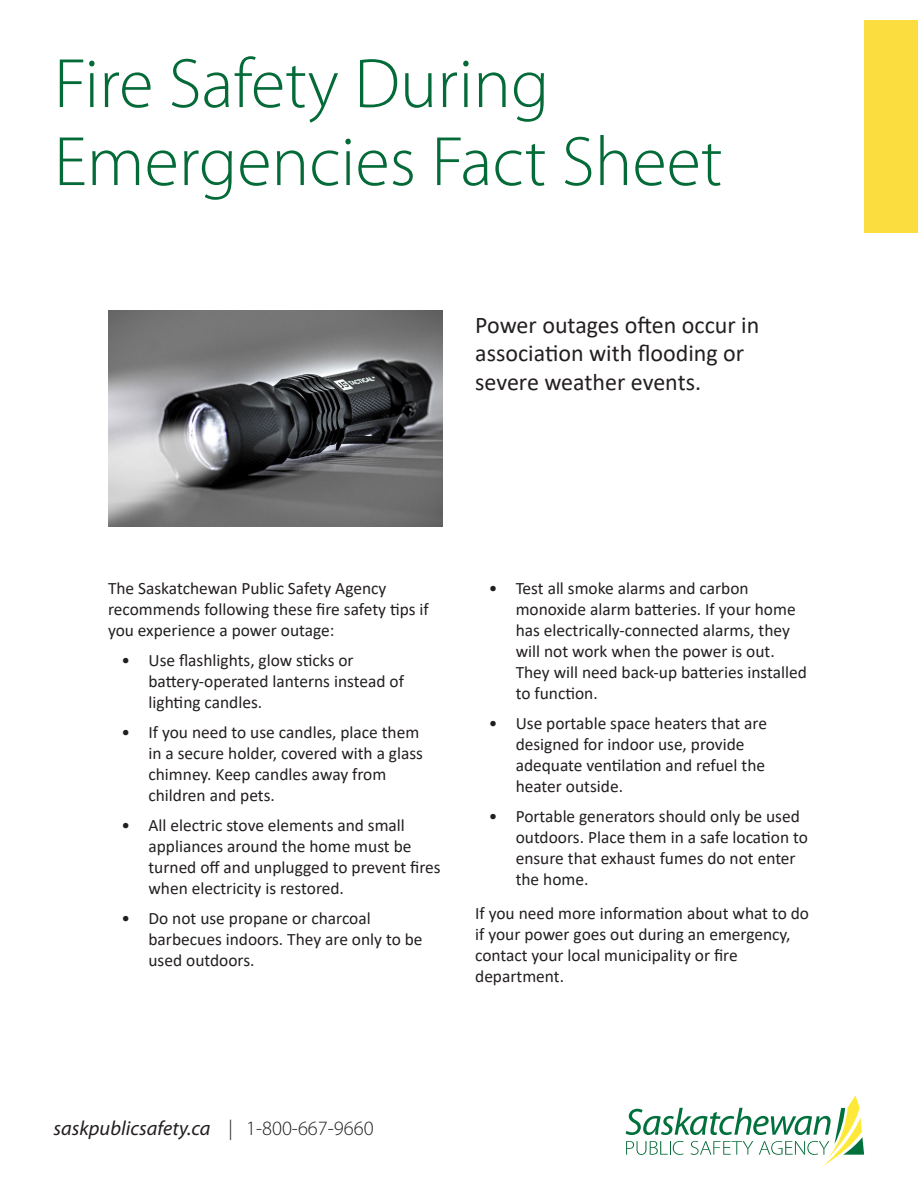
<style>
.page{position:relative;width:918px;height:1188px;background:#fff}
.page>*{position:absolute;margin:0;border:0;box-sizing:border-box;transform-origin:0 0}
.t1{font:300 70.5px "Myriad Pro";color:#046a38}
.t2{font:24px "Calibri";color:#231f20}
.t3{font:italic 20.4px "Myriad Pro";color:#231f20}
.t4{font:17.4px/21px "Calibri";color:#231f20}
.s1{font-weight:300;font-style:normal}
</style>
<div class="page">
<img style="left:108px;top:310px;width:334px;height:217px">
<svg style="left:626px;top:1095px;width:238px;height:71px"></svg>
<div style="left:864px;top:21px;width:54px;height:212px;background:#fbdd40"></div>
<p class="t1" style="left:54px;top:41px;width:497px">Fire Safety During</p>
<p class="t1" style="left:54px;top:119px;width:670px">Emergencies Fact Sheet</p>
<p class="t2" style="left:475px;top:308px;width:286px">Power outages often occur in</p>
<p class="t2" style="left:475px;top:336px;width:271px">association with flooding or</p>
<p class="t2" style="left:475px;top:365px;width:227px">severe weather events.</p>
<p class="t4" style="left:108px;top:577px;width:280px">The Saskatchewan Public Safety Agency</p>
<p class="t4" style="left:108px;top:598px;width:322px">recommends following these fire safety tips if you experience a power outage:</p>
<p class="t4" style="left:148px;top:649px;width:257px;text-indent:-27px">• Use flashlights, glow sticks or battery-operated lanterns instead of lighting candles.</p>
<p class="t4" style="left:148px;top:721px;width:276px;text-indent:-27px">• If you need to use candles, place them in a secure holder, covered with a glass chimney. Keep candles away from children and pets.</p>
<p class="t4" style="left:148px;top:814px;width:294px;text-indent:-27px">• All electric stove elements and small appliances around the home must be turned off and unplugged to prevent fires when electricity is restored.</p>
<p class="t4" style="left:148px;top:907px;width:276px;text-indent:-27px">• Do not use propane or charcoal barbecues indoors. They are only to be used outdoors.</p>
<p class="t4" style="left:516px;top:577px;width:293px;text-indent:-27px">• Test all smoke alarms and carbon monoxide alarm batteries. If your home has electrically-connected alarms, they will not work when the power is out.<br>They will need back-up batteries installed to function.</p>
<p class="t4" style="left:516px;top:712px;width:253px;text-indent:-27px">• Use portable space heaters that are designed for indoor use, provide adequate ventilation and refuel the heater outside.</p>
<p class="t4" style="left:516px;top:805px;width:294px;text-indent:-27px">• Portable generators should only be used outdoors. Place them in a safe location to ensure that exhaust fumes do not enter the home.</p>
<p class="t4" style="left:475px;top:902px;width:335px">If you need more information about what to do if your power goes out during an emergency, contact your local municipality or fire</p>
<p class="t4" style="left:475px;top:965px;width:90px">department.</p>
<p class="t3" style="left:54px;top:1115px;width:322px">saskpublicsafety.ca <span class="s1">| 1-800-667-9660</span></p>
</div>
